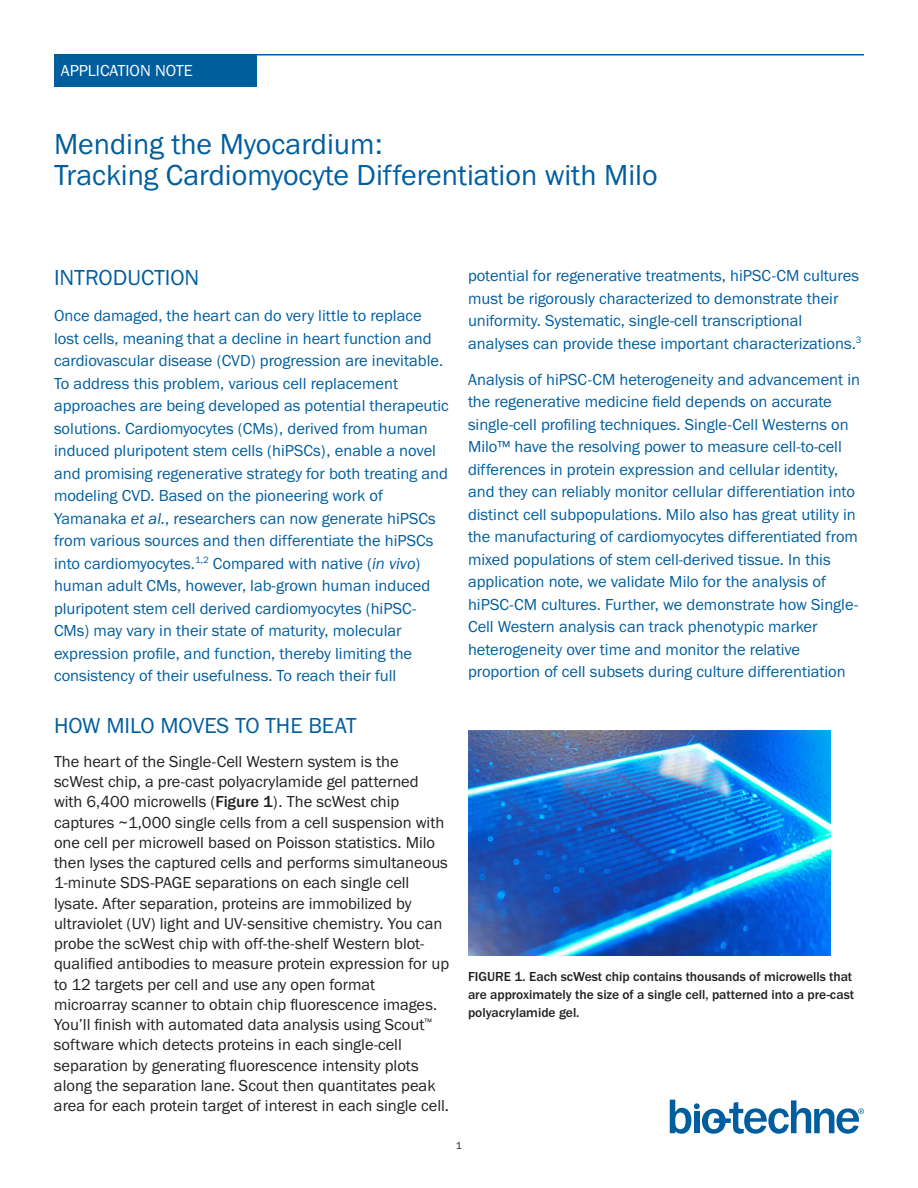
<style>
.page{position:relative;width:918px;height:1188px;background:#fff}
.page>*{position:absolute;margin:0;border:0;box-sizing:border-box;transform-origin:0 0}
.t1{font:30px/31.5px "Franklin Gothic URW Boo";color:#005e9e}
.t2{font:22.5px "Franklin Gothic URW Boo";color:#005e9e}
.t3{font:16.5px/22.5px "Franklin Gothic URW Boo";color:#005e9e}
.t4{font:16.5px/20.2px "Franklin Gothic URW Boo";color:#231f20}
.t5{font:16.5px "Franklin Gothic URW Boo";color:#fff}
.t6{font:500 13.5px/18px "Franklin Gothic URW";color:#231f20}
.t7{font:10.5px "Franklin Gothic URW Boo";color:#231f20}
.s1{font-family:"Franklin Gothic URW Boo Ita"}
.s2{font-family:"Franklin Gothic URW";font-weight:500}
</style>
<div class="page">
<svg style="left:670px;top:1100px;width:194px;height:34px"></svg>
<div style="left:54px;top:54px;width:202px;height:32px;background:#005e9e"></div>
<hr style="left:54px;top:54px;width:810px;height:2px;background:#005e9e">
<img style="left:468px;top:730px;width:363px;height:225px">
<p class="t5" style="left:61px;top:60px;width:134px">APPLICATION NOTE</p>
<h1 class="t1" style="left:54px;top:128px;width:605px">Mending the Myocardium:<br>Tracking Cardiomyocyte Differentiation with Milo</h1>
<h2 class="t2" style="left:54px;top:264px;width:147px">INTRODUCTION</h2>
<p class="t3" style="left:54px;top:304px;width:397px">Once damaged, the heart can do very little to replace lost cells, meaning that a decline in heart function and cardiovascular disease (CVD) progression are inevitable.<br>To address this problem, various cell replacement approaches are being developed as potential therapeutic solutions. Cardiomyocytes (CMs), derived from human induced pluripotent stem cells (hiPSCs), enable a novel and promising regenerative strategy for both treating and modeling CVD. Based on the pioneering work of Yamanaka <span class="s1">et al.</span>, researchers can now generate hiPSCs from various sources and then differentiate the hiPSCs into cardiomyocytes.<sup>1,2</sup> Compared with native (<span class="s1">in vivo</span>) human adult CMs, however, lab-grown human induced pluripotent stem cell derived cardiomyocytes (hiPSC-CMs) may vary in their state of maturity, molecular expression profile, and function, thereby limiting the consistency of their usefulness. To reach their full</p>
<p class="t3" style="left:468px;top:264px;width:395px">potential for regenerative treatments, hiPSC-CM cultures must be rigorously characterized to demonstrate their uniformity. Systematic, single-cell transcriptional analyses can provide these important characterizations.<sup>3</sup></p>
<p class="t3" style="left:468px;top:367px;width:394px">Analysis of hiPSC-CM heterogeneity and advancement in the regenerative medicine field depends on accurate single-cell profiling techniques. Single-Cell Westerns on Milo™ have the resolving power to measure cell-to-cell differences in protein expression and cellular identity, and they can reliably monitor cellular differentiation into distinct cell subpopulations. Milo also has great utility in the manufacturing of cardiomyocytes differentiated from mixed populations of stem cell-derived tissue. In this application note, we validate Milo for the analysis of hiPSC-CM cultures. Further, we demonstrate how Single-Cell Western analysis can track phenotypic marker heterogeneity over time and monitor the relative proportion of cell subsets during culture differentiation</p>
<h2 class="t2" style="left:54px;top:712px;width:304px">HOW MILO MOVES TO THE BEAT</h2>
<p class="t4" style="left:54px;top:751px;width:397px">The heart of the Single-Cell Western system is the scWest chip, a pre-cast polyacrylamide gel patterned with 6,400 microwells (<span class="s2">Figure 1</span>). The scWest chip captures ~1,000 single cells from a cell suspension with one cell per microwell based on Poisson statistics. Milo then lyses the captured cells and performs simultaneous 1-minute SDS-PAGE separations on each single cell lysate. After separation, proteins are immobilized by ultraviolet (UV) light and UV-sensitive chemistry. You can probe the scWest chip with off-the-shelf Western blot&shy;qualified antibodies to measure protein expression for up to 12 targets per cell and use any open format microarray scanner to obtain chip fluorescence images.<br>You’ll finish with automated data analysis using Scout<sup>™ </sup>software which detects proteins in each single-cell separation by generating fluorescence intensity plots along the separation lane. Scout then quantitates peak area for each protein target of interest in each single cell.</p>
<p class="t6" style="left:468px;top:967px;width:388px">FIGURE 1. Each scWest chip contains thousands of microwells that are approximately the size of a single cell, patterned into a pre-cast polyacrylamide gel.</p>
<p class="t7" style="left:456px;top:1138px;width:8px">1</p>
</div>
